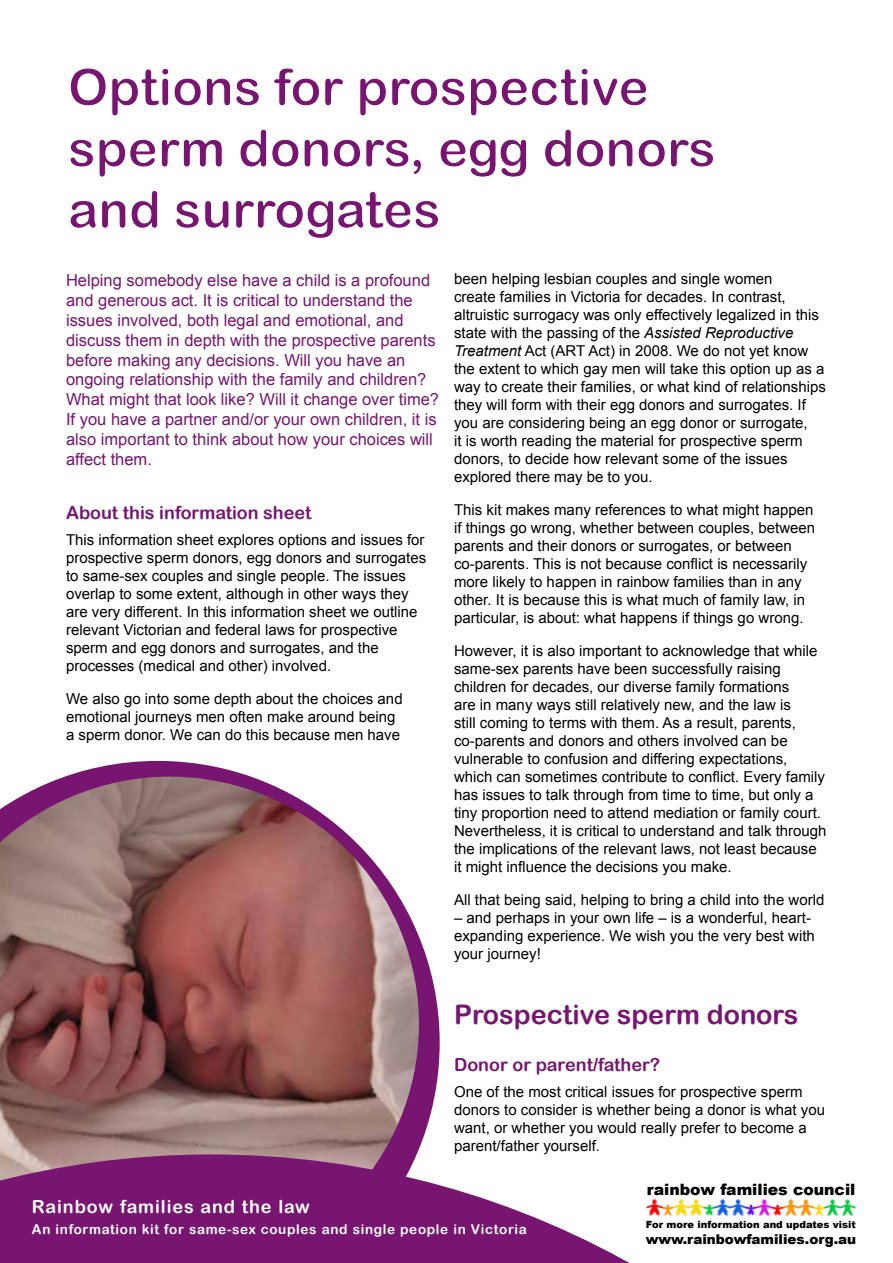
<style>
.page{position:relative;width:893px;height:1263px;background:#fff}
.page>*{position:absolute;margin:0;border:0;box-sizing:border-box;transform-origin:0 0}
.t1{font:51px/61.2px "Arial Rounded MT Bold";color:#771571}
.t2{font:27px "Arial Rounded MT Bold";color:#771571}
.t3{font:18px "Arial Rounded MT Bold";letter-spacing:.05em;color:#fff}
.t4{font:18px "Arial Rounded MT Bold";color:#771571}
.t5{font:16.5px/19.8px "Arial";color:#771571}
.t6{font:900 15.6px "Arial";color:#000}
.t7{font:15px/18px "Arial";color:#000}
.t8{font:13.5px "Arial Rounded MT Bold";letter-spacing:.05em;color:#fff}
.t9{font:900 13.5px "Arial";color:#000}
.t10{font:900 9.9px "Arial";color:#000}
.s1{font-style:italic}
</style>
<div class="page">
<img style="left:647px;top:1199px;width:208px;height:17px">
<svg style="left:67px;top:760px;width:182px;height:16px;fill:#771571"></svg>
<img style="left:0;top:776px;width:440px;height:378px">
<svg style="left:0;top:1154px;width:647px;height:109px;fill:#771571"></svg>
<h1 class="t1" style="left:68px;top:56px;width:649px">Options for prospective sperm donors, egg donors and surrogates</h1>
<p class="t5" style="left:66px;top:271px;width:375px">Helping somebody else have a child is a profound and generous act. It is critical to understand the issues involved, both legal and emotional, and discuss them in depth with the prospective parents before making any decisions. Will you have an ongoing relationship with the family and children?<br>What might that look like? Will it change over time?<br>If you have a partner and/or your own children, it is also important to think about how your choices will affect them.</p>
<p class="t4" style="left:66px;top:502px;width:247px">About this information sheet</p>
<p class="t7" style="left:66px;top:531px;width:362px">This information sheet explores options and issues for prospective sperm donors, egg donors and surrogates to same-sex couples and single people. The issues overlap to some extent, although in other ways they are very different. In this information sheet we outline relevant Victorian and federal laws for prospective sperm and egg donors and surrogates, and the processes (medical and other) involved.</p>
<p class="t7" style="left:66px;top:690px;width:338px">We also go into some depth about the choices and emotional journeys men often make around being a sperm donor. We can do this because men have</p>
<p class="t7" style="left:454px;top:270px;width:373px">been helping lesbian couples and single women<br>create families in Victoria for decades. In contrast, altruistic surrogacy was only effectively legalized in this state with the passing of the <span class="s1">Assisted Reproductive Treatment</span> Act (ART Act) in 2008. We do not yet know the extent to which gay men will take this option up as a way to create their families, or what kind of relationships they will form with their egg donors and surrogates. If you are considering being an egg donor or surrogate,<br>it is worth reading the material for prospective sperm donors, to decide how relevant some of the issues explored there may be to you.</p>
<p class="t7" style="left:454px;top:501px;width:363px">This kit makes many references to what might happen if things go wrong, whether between couples, between parents and their donors or surrogates, or between co-parents. This is not because conflict is necessarily more likely to happen in rainbow families than in any other. It is because this is what much of family law, in particular, is about: what happens if things go wrong.</p>
<p class="t7" style="left:454px;top:642px;width:374px">However, it is also important to acknowledge that while same-sex parents have been successfully raising children for decades, our diverse family formations<br>are in many ways still relatively new, and the law is<br>still coming to terms with them. As a result, parents, co-parents and donors and others involved can be vulnerable to confusion and differing expectations, which can sometimes contribute to conflict. Every family has issues to talk through from time to time, but only a tiny proportion need to attend mediation or family court.<br>Nevertheless, it is critical to understand and talk through the implications of the relevant laws, not least because it might influence the decisions you make.</p>
<p class="t7" style="left:454px;top:891px;width:372px">All that being said, helping to bring a child into the world</p>
<p class="t7" style="left:454px;top:909px;width:362px">– and perhaps in your own life – is a wonderful, heart&shy;expanding experience. We wish you the very best with your journey!</p>
<h2 class="t2" style="left:454px;top:999px;width:346px">Prospective sperm donors</h2>
<p class="t4" style="left:454px;top:1054px;width:208px">Donor or parent/father?</p>
<p class="t7" style="left:454px;top:1083px;width:373px">One of the most critical issues for prospective sperm donors to consider is whether being a donor is what you want, or whether you would really prefer to become a parent/father yourself.</p>
<p class="t6" style="left:647px;top:1178px;width:210px">rainbow families council</p>
<p class="t3" style="left:32px;top:1196px;width:279px">Rainbow families and the law</p>
<p class="t8" style="left:32px;top:1221px;width:496px">An information kit for same-sex couples and single people in Victoria</p>
<p class="t3" style="left:35px;top:1198px;width:279px">Rainbow families and the law</p>
<p class="t8" style="left:35px;top:1223px;width:496px">An information kit for same-sex couples and single people in Victoria</p>
<p class="t10" style="left:646px;top:1217px;width:211px">For more information and updates visit</p>
<p class="t9" style="left:646px;top:1229px;width:212px">www.rainbowfamilies.org.au</p>
</div>
